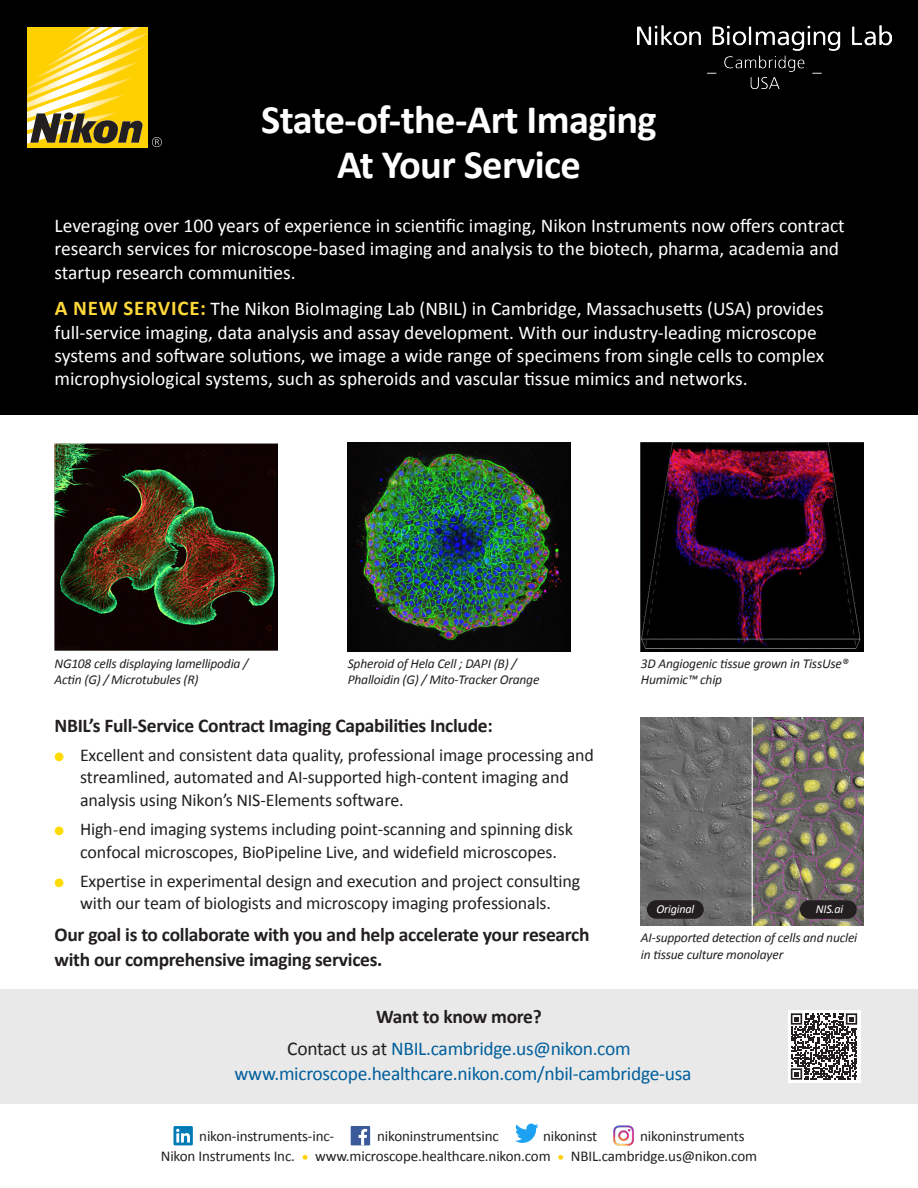
<style>
.page{position:relative;width:918px;height:1188px;background:#fff}
.page>*{position:absolute;margin:0;border:0;box-sizing:border-box;transform-origin:0 0}
.t1{font:700 40.5px/45px "Calibri";letter-spacing:-.015em;color:#fff;text-align:center}
.t2{font:19.5px/23.2px "Calibri";color:#fff}
.t3{font:700 19.5px/24.8px "Calibri";letter-spacing:-.015em;color:#231f20}
.t4{font:19.5px/31.5px "Calibri";letter-spacing:-.015em;color:#005f9d;text-align:center}
.t5{font:18px/22.5px "Calibri";letter-spacing:-.01em;color:#231f20;text-align:center}
.t6{font:15px/20.2px "Calibri";letter-spacing:-.01em;color:#231f20}
.t7{font:italic 13.5px/16.2px "Calibri";letter-spacing:-.015em;color:#231f20}
.t8{font:italic 12.15px "Calibri";letter-spacing:-.015em;color:#fff}
.s1{font-weight:700;font-size:21px;color:#ffd839}
.s2{color:#ffdc01}
.s3{font-family:"Minion Pro"}
.s4{font-weight:700;color:#231f20}
.s5{color:#231f20}
.s6{color:#ffd000}
</style>
<div class="page">
<div style="left:0;top:989px;width:918px;height:115px;background:#e9e9e9"></div>
<div style="left:0;top:0;width:918px;height:414px;background:#000"></div>
<svg style="left:27px;top:27px;width:135px;height:120px;background:#c9ae3b"></svg>
<div style="left:173px;top:1126px;width:20px;height:19px;background:#007bb6"></div>
<svg style="left:176px;top:1129px;width:14px;height:14px"></svg>
<div style="left:351px;top:1126px;width:19px;height:19px;background:#3b5a9a"></div>
<svg style="left:359px;top:1129px;width:8px;height:16px"></svg>
<svg style="left:515px;top:1124px;width:24px;height:19px"></svg>
<img style="left:613px;top:1125px;width:21px;height:21px">
<div style="left:788px;top:1010px;width:72px;height:73px;background:#fff"></div>
<svg style="left:791px;top:1013px;width:66px;height:67px"></svg>
<img style="left:638px;top:26px;width:253px;height:62px">
<img style="left:641px;top:717px;width:111px;height:209px">
<div style="left:647px;top:900px;width:57px;height:19px;background:#231f20;border-radius:9px"></div>
<img style="left:753px;top:717px;width:110px;height:209px">
<div style="left:800px;top:900px;width:57px;height:19px;background:#231f20;border-radius:9px"></div>
<img style="left:55px;top:443px;width:222px;height:208px">
<img style="left:348px;top:443px;width:222px;height:208px">
<img style="left:641px;top:443px;width:222px;height:208px">
<h1 class="t1" style="left:261px;top:97px;width:397px">State-of-the-Art Imaging<br>At Your Service</h1>
<p class="t2" style="left:55px;top:214px;width:792px">Leveraging over 100 years of experience in scientific imaging, Nikon Instruments now offers contract research services for microscope-based imaging and analysis to the biotech, pharma, academia and startup research communities.</p>
<p class="t2" style="left:55px;top:297px;width:771px"><span class="s1">A NEW SERVICE:</span> The Nikon BioImaging Lab (NBIL) in Cambridge, Massachusetts (USA) provides full-service imaging, data analysis and assay development. With our industry-leading microscope systems and software solutions, we image a wide range of specimens from single cells to complex microphysiological systems, such as spheroids and vascular tissue mimics and networks.</p>
<p class="t7" style="left:55px;top:654px;width:195px">NG108 cells displaying lamellipodia /<br>Actin (G) / Microtubules (R)</p>
<p class="t7" style="left:348px;top:654px;width:193px">Spheroid of Hela Cell ; DAPI (B) /<br>Phalloidin (G) / Mito-Tracker Orange</p>
<p class="t7" style="left:641px;top:654px;width:209px">3D Angiogenic tissue grown in TissUse®<br>Humimic™ chip</p>
<p class="t3" style="left:55px;top:713px;width:440px">NBIL’s Full-Service Contract Imaging Capabilities Include:</p>
<p class="t5" style="left:80px;top:744px;width:515px;text-align:left;text-indent:-25px"><span class="s2">●</span> Excellent and consistent data quality, professional image processing and streamlined, automated and AI-supported high-content imaging and analysis using Nikon’s NIS-Elements software.</p>
<p class="t5" style="left:55px;top:817px;width:520px;line-height:23px"><span class="s2">●</span> High<span class="s3">-</span>end imaging systems including point-scanning and spinning disk confocal microscopes, BioPipeline Live, and widefield microscopes.</p>
<p class="t5" style="left:55px;top:870px;width:527px"><span class="s2">●</span> Expertise in experimental design and execution and project consulting with our team of biologists and microscopy imaging professionals.</p>
<p class="t3" style="left:55px;top:922px;width:537px">Our goal is to collaborate with you and help accelerate your research with our comprehensive imaging services.</p>
<p class="t8" style="left:656px;top:901px;width:39px">Original</p>
<p class="t7" style="left:641px;top:929px;width:218px">AI-supported detection of cells and nuclei in tissue culture monolayer</p>
<p class="t8" style="left:816px;top:901px;width:29px">NIS.ai</p>
<p class="t4" style="left:287px;top:1001px;width:345px"><span class="s4">Want to know more?<br></span><span class="s5">Contact us at</span> NBIL.cambridge.us@nikon.com</p>
<p class="t4" style="left:235px;top:1058px;width:458px">www.microscope.healthcare.nikon.com/nbil-cambridge-usa</p>
<p class="t6" style="left:161px;top:1126px;width:598px;text-indent:479px">nikoninstruments<br>Nikon Instruments Inc. <span class="s6">•</span> www.microscope.healthcare.nikon.com <span class="s6">•</span> NBIL.cambridge.us@nikon.com</p>
<p class="t6" style="left:199px;top:1126px;width:136px">nikon-instruments-inc-</p>
<p class="t6" style="left:377px;top:1126px;width:123px">nikoninstrumentsinc</p>
<p class="t6" style="left:543px;top:1126px;width:56px">nikoninst</p>
</div>
